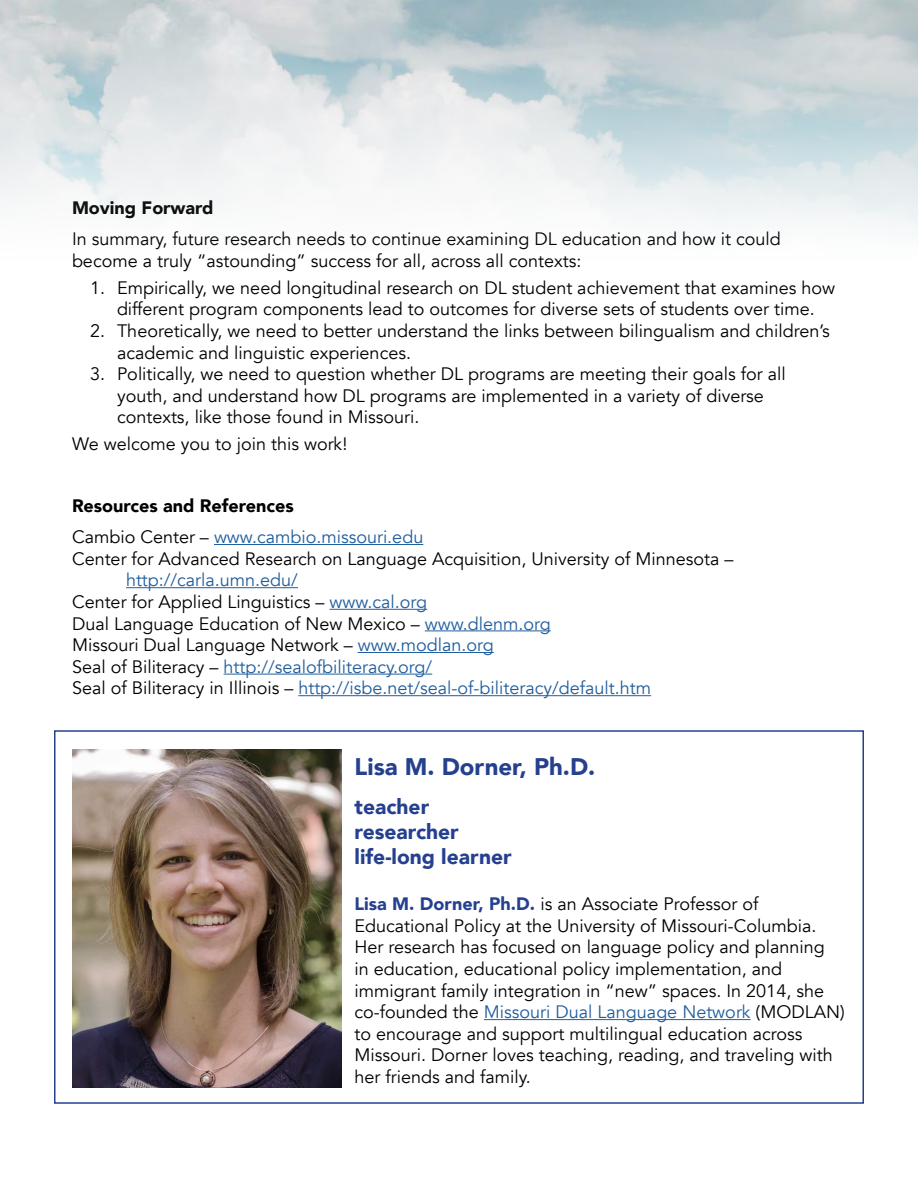
<style>
.page{position:relative;width:918px;height:1188px;background:#fff}
.page>*{position:absolute;margin:0;border:0;box-sizing:border-box;transform-origin:0 0}
.t1{font:900 24px "Avenir";color:#25408f}
.t2{font:900 21px/25.2px "Avenir";color:#25408f}
.t3{font:18px/21.6px "Avenir";color:#000}
.t4{font:18px/21.6px "Avenir";color:#215e9e}
.t5{font:900 18px "Avenir";color:#000}
.s1{font-weight:900;color:#000}
.s2{color:#000}
.s3{font-weight:900;color:#25408f}
.s4{color:#215e9e}
</style>
<div class="page">
<img style="left:73px;top:749px;width:268px;height:339px">
<hr style="left:484px;top:1019px;width:267px;height:1px;background:#215e9e">
<div style="left:54px;top:730px;width:810px;height:374px;border:2px solid #25408f"></div>
<hr style="left:214px;top:544px;width:209px;height:1px;background:#215e9e">
<hr style="left:126px;top:587px;width:172px;height:1px;background:#215e9e">
<hr style="left:330px;top:609px;width:97px;height:1px;background:#215e9e">
<hr style="left:425px;top:630px;width:126px;height:1px;background:#215e9e">
<hr style="left:358px;top:652px;width:136px;height:1px;background:#215e9e">
<hr style="left:224px;top:674px;width:208px;height:1px;background:#215e9e">
<hr style="left:298px;top:695px;width:353px;height:1px;background:#215e9e">
<p class="t5" style="left:72px;top:192px;width:143px">Moving Forward</p>
<p class="t3" style="left:72px;top:229px;width:710px">In summary, future research needs to continue examining DL education and how it could become a truly “astounding” success for all, across all contexts:</p>
<p class="t3" style="left:90px;top:277px;width:747px;text-align:center">1. Empirically, we need longitudinal research on DL student achievement that examines how different program components lead to outcomes for diverse sets of students over time.</p>
<p class="t3" style="left:117px;top:320px;width:714px;text-indent:-27px">2. Theoretically, we need to better understand the links between bilingualism and children’s academic and linguistic experiences.</p>
<p class="t3" style="left:117px;top:364px;width:670px;text-indent:-27px">3. Politically, we need to question whether DL programs are meeting their goals for all youth, and understand how DL programs are implemented in a variety of diverse contexts, like those found in Missouri.</p>
<p class="t3" style="left:72px;top:434px;width:277px">We welcome you to join this work!</p>
<p class="t4" style="left:72px;top:490px;width:353px;line-height:31.5px"><span class="s1">Resources and References<br></span><span class="s2">Cambio Center –</span> www.cambio.missouri.edu</p>
<p class="t3" style="left:72px;top:548px;width:663px">Center for Advanced Research on Language Acquisition, University of Minnesota –</p>
<p class="t4" style="left:72px;top:570px;width:581px;text-indent:54px">http://carla.umn.edu/<br><span class="s2">Center for Applied Linguistics –</span> www.cal.org<br><span class="s2">Dual Language Education of New Mexico –</span> www.dlenm.org<br><span class="s2">Missouri Dual Language Network –</span> www.modlan.org<br><span class="s2">Seal of Biliteracy –</span> http://sealofbiliteracy.org/<br><span class="s2">Seal of Biliteracy in Illinois –</span> http://isbe.net/seal-of-biliteracy/default.htm</p>
<h1 class="t1" style="left:355px;top:746px;width:242px">Lisa M. Dorner, Ph.D.</h1>
<p class="t2" style="left:355px;top:793px;width:159px">teacher researcher life-long learner</p>
<p class="t3" style="left:355px;top:894px;width:492px"><span class="s3">Lisa M. Dorner, Ph.D.</span> is an Associate Professor of Educational Policy at the University of Missouri-Columbia.<br>Her research has focused on language policy and planning<br>in education, educational policy implementation, and immigrant family integration in “new” spaces. In 2014, she co-founded the <span class="s4">Missouri Dual Language Network</span> (MODLAN) to encourage and support multilingual education across Missouri. Dorner loves teaching, reading, and traveling with her friends and family.</p>
</div>
